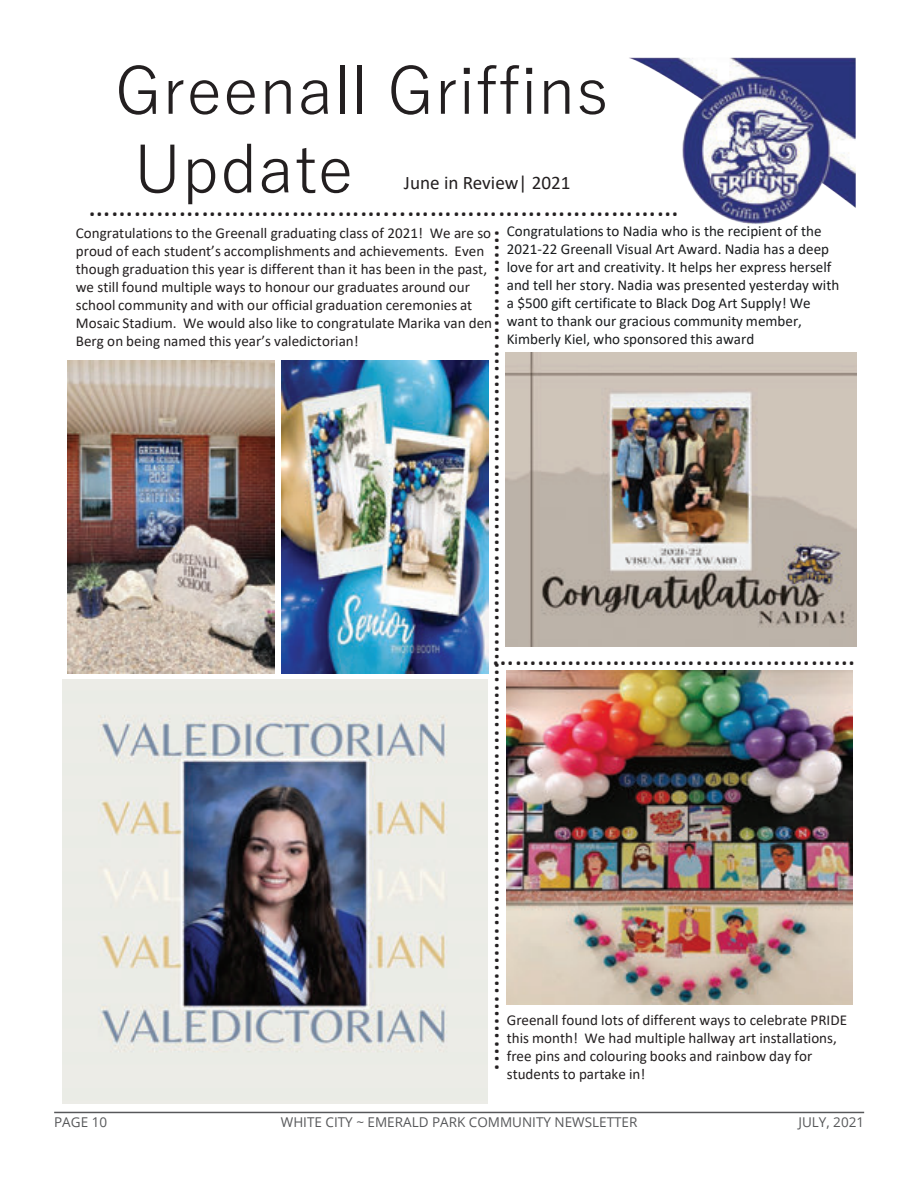
<style>
.page{position:relative;width:918px;height:1188px;background:#fff}
.page>*{position:absolute;margin:0;border:0;box-sizing:border-box;transform-origin:0 0}
.t1{font:65.55px/78.6px "Yu Gothic";color:#231f20}
.t2{font:32.7px "Calibri";color:#231f20}
.t3{font:19.2px "Calibri";color:#231f20}
.t4{font:15.15px "Calibri";color:#231f20}
.t5{font:15px/18px "Calibri";color:#231f20}
.t6{font:15px/18px "Calibri";color:#1a1c1e}
.t7{font:13.5px "Open Sans";color:#57585a}
</style>
<div class="page">
<hr style="left:54px;top:1112px;width:810px;height:1px;background:#57585a">
<img style="left:629px;top:57px;width:227px;height:167px">
<img style="left:67px;top:360px;width:208px;height:314px">
<img style="left:281px;top:360px;width:208px;height:314px">
<img style="left:506px;top:352px;width:350px;height:295px">
<img style="left:63px;top:680px;width:424px;height:424px">
<img style="left:506px;top:671px;width:346px;height:334px">
<p class="t1" style="left:115px;top:44px;width:496px">Greenall Griffins<br>Update</p>
<p class="t3" style="left:404px;top:169px;width:168px">June in Review| 2021</p>
<p class="t2" style="left:88px;top:182px;width:592px">…………………………………...………………………………</p>
<p class="t6" style="left:507px;top:221px;width:334px">Congratulations to Nadia who is the recipient of the 2021-22 Greenall Visual Art Award. Nadia has a deep love for art and creativity. It helps her express herself and tell her story. Nadia was presented yesterday with a $500 gift certificate to Black Dog Art Supply! We want to thank our gracious community member, Kimberly Kiel, who sponsored this award</p>
<p class="t5" style="left:76px;top:224px;width:418px">Congratulations to the Greenall graduating class of 2021! We are so proud of each student’s accomplishments and achievements. Even though graduation this year is different than it has been in the past, we still found multiple ways to honour our graduates around our school community and with our official graduation ceremonies at Mosaic Stadium. We would also like to congratulate Marika van den Berg on being named this year’s valedictorian!</p>
<p class="t2" style="left:529px;top:229px;width:844px;rotate:90deg">…………….………………………………..…………………………..…………………….</p>
<p class="t2" style="left:492px;top:631px;width:366px">………………………...………………</p>
<p class="t4" style="left:507px;top:1009px;width:342px">Greenall found lots of different ways to celebrate PRIDE</p>
<p class="t5" style="left:507px;top:1028px;width:331px">this month! We had multiple hallway art installations, free pins and colouring books and rainbow day for students to partake in!</p>
<p class="t7" style="left:54px;top:1113px;width:54px">PAGE 10</p>
<p class="t7" style="left:281px;top:1113px;width:358px">WHITE CITY ~ EMERALD PARK COMMUNITY NEWSLETTER</p>
<p class="t7" style="left:798px;top:1113px;width:67px">JULY, 2021</p>
</div>
